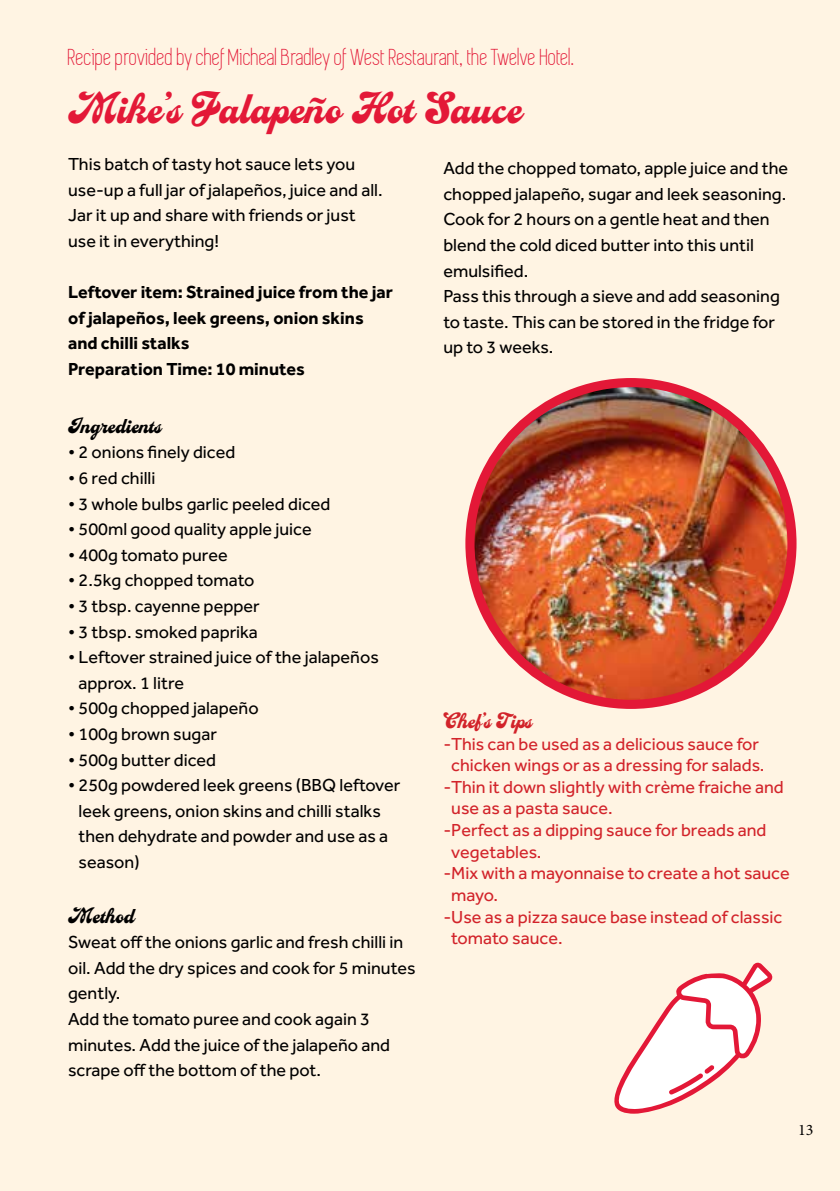
<style>
.page{position:relative;width:840px;height:1191px;background:#fff}
.page>*{position:absolute;margin:0;border:0;box-sizing:border-box;transform-origin:0 0}
.t1{font:700 48px "Casey";color:#e31837}
.t2{font:24px "Simplifica";color:#e31837}
.t3{font:700 24px "Casey";color:#000}
.t4{font:700 24px "Casey";color:#d2232a}
.t5{font:18px/25.6px "Effra";color:#000}
.t6{font:18px "Effra";color:#d2232a}
.t7{font:700 18px/25.6px "Effra";color:#000}
.t8{font:16px "Minion Pro";color:#000}
</style>
<div class="page">
<div style="left:0;top:0;width:839px;height:1191px;background:#fff4e3"></div>
<img style="left:471px;top:386px;width:320px;height:314px">
<div style="left:465px;top:378px;width:331px;height:331px;border:9px solid #e31837;border-radius:50%"></div>
<svg style="left:614px;top:962px;width:158px;height:151px"></svg>
<h2 class="t2" style="left:68px;top:45px;width:508px">Recipe provided by chef Micheal Bradley of West Restaurant, the Twelve Hotel.</h2>
<h1 class="t1" style="left:68px;top:81px;width:455px">Mike’s Jalapeño Hot Sauce</h1>
<p class="t5" style="left:68px;top:151px;width:316px">This batch of tasty hot sauce lets you use-up a full jar of jalapeños, juice and all.<br>Jar it up and share with friends or just use it in everything!</p>
<p class="t7" style="left:68px;top:279px;width:326px">Leftover item: Strained juice from the jar of jalapeños, leek greens, onion skins and chilli stalks<br>Preparation Time: 10 minutes</p>
<h2 class="t3" style="left:68px;top:412px;width:95px">Ingredients</h2>
<p class="t5" style="left:68px;top:439px;width:169px">• 2 onions finely diced</p>
<p class="t5" style="left:68px;top:465px;width:89px">• 6 red chilli</p>
<p class="t5" style="left:68px;top:490px;width:264px">• 3 whole bulbs garlic peeled diced</p>
<p class="t5" style="left:68px;top:516px;width:245px">• 500ml good quality apple juice</p>
<p class="t5" style="left:68px;top:542px;width:161px">• 400g tomato puree</p>
<p class="t5" style="left:68px;top:567px;width:188px">• 2.5kg chopped tomato</p>
<p class="t5" style="left:68px;top:593px;width:193px">• 3 tbsp. cayenne pepper</p>
<p class="t5" style="left:68px;top:618px;width:191px">• 3 tbsp. smoked paprika</p>
<p class="t5" style="left:78px;top:644px;width:301px;text-indent:-10px">• Leftover strained juice of the jalapeños approx. 1 litre</p>
<p class="t5" style="left:68px;top:695px;width:192px">• 500g chopped jalapeño</p>
<p class="t5" style="left:68px;top:721px;width:150px">• 100g brown sugar</p>
<p class="t5" style="left:68px;top:746px;width:149px">• 500g butter diced</p>
<p class="t5" style="left:78px;top:772px;width:323px;text-indent:-10px">• 250g powdered leek greens (BBQ leftover leek greens, onion skins and chilli stalks then dehydrate and powder and use as a season)</p>
<h2 class="t3" style="left:68px;top:901px;width:68px">Method</h2>
<p class="t5" style="left:68px;top:929px;width:349px">Sweat off the onions garlic and fresh chilli in oil. Add the dry spices and cook for 5 minutes gently.<br>Add the tomato puree and cook again 3 minutes. Add the juice of the jalapeño and scrape off the bottom of the pot.</p>
<p class="t5" style="left:443px;top:155px;width:346px">Add the chopped tomato, apple juice and the chopped jalapeño, sugar and leek seasoning.<br>Cook for 2 hours on a gentle heat and then blend the cold diced butter into this until emulsified.<br>Pass this through a sieve and add seasoning to taste. This can be stored in the fridge for up to 3 weeks.</p>
<h2 class="t4" style="left:443px;top:707px;width:90px">Chef’s Tips</h2>
<p class="t6" style="left:443px;top:733px;width:317px">-This can be used as a delicious sauce for</p>
<p class="t6" style="left:451px;top:754px;width:314px">chicken wings or as a dressing for salads.</p>
<p class="t6" style="left:443px;top:776px;width:342px">-Thin it down slightly with crème fraiche and</p>
<p class="t6" style="left:451px;top:798px;width:163px">use as a pasta sauce.</p>
<p class="t6" style="left:443px;top:819px;width:324px">-Perfect as a dipping sauce for breads and</p>
<p class="t6" style="left:451px;top:841px;width:92px">vegetables.</p>
<p class="t6" style="left:443px;top:862px;width:348px">-Mix with a mayonnaise to create a hot sauce</p>
<p class="t6" style="left:451px;top:884px;width:48px">mayo.</p>
<p class="t6" style="left:443px;top:906px;width:340px">-Use as a pizza sauce base instead of classic</p>
<p class="t6" style="left:451px;top:927px;width:113px">tomato sauce.</p>
<p class="t8" style="left:797px;top:1118px;width:17px">13</p>
</div>
